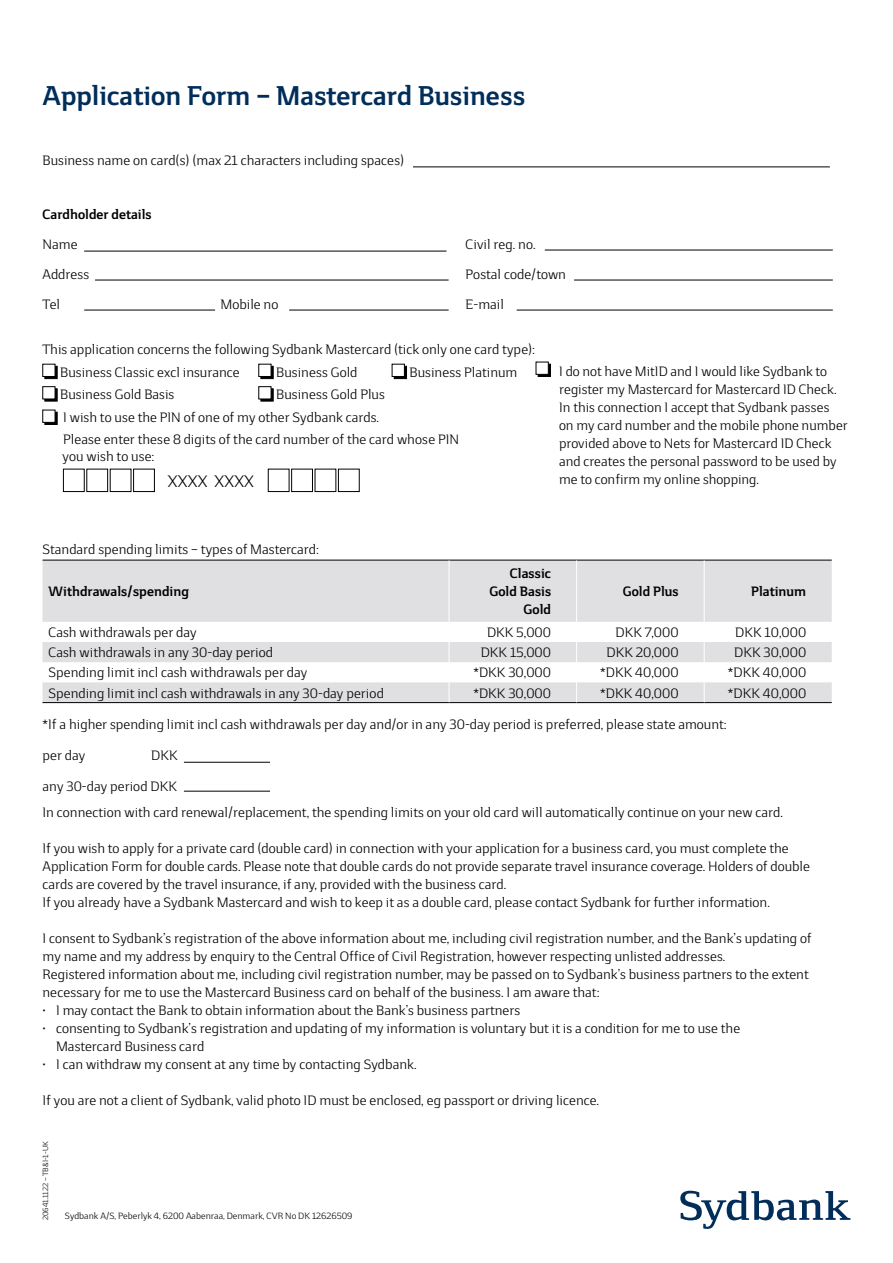
<style>
.page{position:relative;width:893px;height:1263px;background:#fff}
.page>*{position:absolute;margin:0;border:0;box-sizing:border-box;transform-origin:0 0}
.t1{font:700 27px "Sydbank Sans";color:#002d5a}
.t2{font:16.5px "Sydbank Sans";color:#000}
.t3{font:13.5px/18px "Sydbank Sans";color:#000}
.t4{font:700 13.5px/18px "Sydbank Sans";color:#000;text-align:right}
.t5{font:9px "Sydbank Sans";color:#000}
.t6{font:7.5px "Sydbank Sans";color:#000}
.s1{font-weight:700}
</style>
<div class="page">
<svg style="left:680px;top:1191px;width:170px;height:38px"></svg>
<div style="left:45px;top:366px;width:12px;height:13px;background:#000"></div>
<div style="left:43px;top:364px;width:12px;height:13px;background:#fff;border:1px solid #000"></div>
<div style="left:261px;top:366px;width:12px;height:13px;background:#000"></div>
<div style="left:259px;top:364px;width:12px;height:13px;background:#fff;border:1px solid #000"></div>
<div style="left:394px;top:366px;width:13px;height:13px;background:#000"></div>
<div style="left:392px;top:364px;width:13px;height:13px;background:#fff;border:1px solid #000"></div>
<div style="left:538px;top:364px;width:13px;height:13px;background:#0e0e0e;border:1px solid #000"></div>
<div style="left:536px;top:362px;width:12px;height:13px;background:#fff;border:1px solid #000"></div>
<div style="left:45px;top:389px;width:12px;height:12px;background:#000"></div>
<div style="left:43px;top:386px;width:12px;height:13px;background:#fff;border:1px solid #000"></div>
<div style="left:261px;top:389px;width:12px;height:12px;background:#000"></div>
<div style="left:259px;top:386px;width:12px;height:13px;background:#fff;border:1px solid #000"></div>
<div style="left:45px;top:412px;width:12px;height:13px;background:#000"></div>
<div style="left:43px;top:410px;width:12px;height:13px;background:#fff;border:1px solid #000"></div>
<div style="left:43px;top:561px;width:789px;height:61px;background:#e0e0e3"></div>
<svg style="left:43px;top:642px;width:789px;height:60px;fill:#e0e0e3"></svg>
<hr style="left:43px;top:560px;width:406px;height:1px;background:#000">
<hr style="left:449px;top:560px;width:128px;height:1px;background:#000">
<hr style="left:577px;top:560px;width:127px;height:1px;background:#000">
<hr style="left:704px;top:560px;width:128px;height:1px;background:#000">
<hr style="left:43px;top:702px;width:406px;height:1px;background:#000">
<hr style="left:449px;top:702px;width:128px;height:1px;background:#000">
<hr style="left:577px;top:702px;width:127px;height:1px;background:#000">
<hr style="left:704px;top:702px;width:128px;height:1px;background:#000">
<hr style="left:449px;top:560px;width:1px;height:62px;background:#fff">
<svg style="left:449px;top:642px;width:1px;height:60px"></svg>
<hr style="left:576px;top:560px;width:1px;height:62px;background:#fff">
<svg style="left:576px;top:642px;width:1px;height:60px"></svg>
<hr style="left:704px;top:560px;width:1px;height:62px;background:#fff">
<svg style="left:704px;top:642px;width:1px;height:60px"></svg>
<hr style="left:413px;top:167px;width:417px;height:1px;background:#000">
<hr style="left:84px;top:251px;width:362px;height:1px;background:#000">
<hr style="left:545px;top:250px;width:288px;height:1px;background:#000">
<hr style="left:95px;top:280px;width:354px;height:1px;background:#000">
<hr style="left:574px;top:280px;width:259px;height:1px;background:#000">
<hr style="left:84px;top:310px;width:131px;height:1px;background:#000">
<hr style="left:289px;top:310px;width:160px;height:1px;background:#000">
<hr style="left:517px;top:310px;width:316px;height:1px;background:#000">
<div style="left:63px;top:469px;width:22px;height:23px;border:1px solid #000"></div>
<div style="left:87px;top:469px;width:21px;height:23px;border:1px solid #000"></div>
<div style="left:133px;top:469px;width:22px;height:23px;border:1px solid #000"></div>
<div style="left:291px;top:469px;width:22px;height:23px;border:1px solid #000"></div>
<div style="left:338px;top:469px;width:21px;height:23px;border:1px solid #000"></div>
<hr style="left:184px;top:762px;width:86px;height:1px;background:#000">
<hr style="left:184px;top:791px;width:86px;height:1px;background:#000">
<h1 class="t1" style="left:43px;top:78px;width:484px">Application Form – Mastercard Business</h1>
<p class="t3" style="left:43px;top:151px;width:363px">Business name on card(s) (max 21 characters including spaces)</p>
<p class="t4" style="left:43px;top:205px;width:111px">Cardholder details</p>
<p class="t3" style="left:43px;top:235px;width:36px">Name</p>
<p class="t3" style="left:466px;top:235px;width:71px">Civil reg. no.</p>
<p class="t3" style="left:43px;top:265px;width:48px">Address</p>
<p class="t3" style="left:466px;top:265px;width:102px">Postal code/town</p>
<p class="t3" style="left:43px;top:295px;width:19px">Tel</p>
<p class="t3" style="left:220px;top:295px;width:59px">Mobile no</p>
<p class="t3" style="left:466px;top:295px;width:40px">E-mail</p>
<p class="t3" style="left:60px;top:338px;width:476px;line-height:22.5px;text-indent:-18px">This application concerns the following Sydbank Mastercard (tick only one card type):<br>Business Classic excl insurance</p>
<p class="t3" style="left:559px;top:362px;width:290px">I do not have MitID and I would like Sydbank to register my Mastercard for Mastercard ID Check.<br>In this connection I accept that Sydbank passes<br>on my card number and the mobile phone number provided above to Nets for Mastercard ID Check and creates the personal password to be used by me to confirm my online shopping.</p>
<p class="t3" style="left:276px;top:363px;width:83px">Business Gold</p>
<p class="t3" style="left:410px;top:363px;width:109px">Business Platinum</p>
<p class="t3" style="left:60px;top:385px;width:116px">Business Gold Basis</p>
<p class="t3" style="left:63px;top:383px;width:397px;line-height:22.5px;text-indent:213px">Business Gold Plus<br>I wish to use the PIN of one of my other Sydbank cards.<br>Please enter these 8 digits of the card number of the card whose PIN</p>
<p class="t3" style="left:63px;top:447px;width:93px">you wish to use:</p>
<p class="t2" style="left:168px;top:471px;width:88px">XXXX XXXX</p>
<p class="t3" style="left:43px;top:540px;width:278px">Standard spending limits – types of Mastercard:</p>
<p class="t4" style="left:49px;top:582px;width:142px">Withdrawals/spending</p>
<p class="t4" style="left:489px;top:564px;width:63px">Classic<br>Gold Basis<br>Gold</p>
<p class="t4" style="left:623px;top:582px;width:57px">Gold Plus</p>
<p class="t4" style="left:751px;top:582px;width:56px">Platinum</p>
<p class="t3" style="left:49px;top:623px;width:150px">Cash withdrawals per day</p>
<p class="t3" style="left:487px;top:623px;width:66px">DKK 5,000</p>
<p class="t3" style="left:616px;top:623px;width:65px">DKK 7,000</p>
<p class="t3" style="left:735px;top:623px;width:72px">DKK 10,000</p>
<p class="t3" style="left:49px;top:643px;width:226px">Cash withdrawals in any 30-day period</p>
<p class="t3" style="left:481px;top:643px;width:72px">DKK 15,000</p>
<p class="t3" style="left:606px;top:643px;width:74px">DKK 20,000</p>
<p class="t3" style="left:734px;top:643px;width:73px">DKK 30,000</p>
<p class="t3" style="left:49px;top:663px;width:260px">Spending limit incl cash withdrawals per day</p>
<p class="t3" style="left:473px;top:663px;width:79px">*DKK 30,000</p>
<p class="t3" style="left:600px;top:663px;width:80px">*DKK 40,000</p>
<p class="t3" style="left:728px;top:663px;width:80px">*DKK 40,000</p>
<p class="t3" style="left:49px;top:684px;width:337px">Spending limit incl cash withdrawals in any 30-day period</p>
<p class="t3" style="left:473px;top:684px;width:79px">*DKK 30,000</p>
<p class="t3" style="left:600px;top:684px;width:80px">*DKK 40,000</p>
<p class="t3" style="left:728px;top:684px;width:80px">*DKK 40,000</p>
<p class="t3" style="left:43px;top:715px;width:686px">*If a higher spending limit incl cash withdrawals per day and/or in any 30-day period is preferred, please state amount:</p>
<p class="t3" style="left:43px;top:746px;width:44px">per day</p>
<p class="t3" style="left:151px;top:746px;width:28px">DKK</p>
<p class="t3" style="left:43px;top:773px;width:742px;line-height:26.5px">any 30-day period DKK<br>In connection with card renewal/replacement, the spending limits on your old card will automatically continue on your new card.</p>
<p class="t3" style="left:43px;top:839px;width:769px">If you wish to apply for a private card (double card) in connection with your application for a business card, you must complete the Application Form for double cards. Please note that double cards do not provide separate travel insurance coverage. Holders of double cards are covered by the travel insurance, if any, provided with the business card.<br>If you already have a Sydbank Mastercard and wish to keep it as a double card, please contact Sydbank for further information.</p>
<p class="t3" style="left:43px;top:929px;width:771px">I consent to Sydbank’s registration of the above information about me, including civil registration number, and the Bank’s updating of</p>
<p class="t3" style="left:43px;top:947px;width:684px">my name and my address by enquiry to the Central Office of Civil Registration, however respecting unlisted addresses.</p>
<p class="t3" style="left:43px;top:965px;width:768px">Registered information about me, including civil registration number, may be passed on to Sydbank’s business partners to the extent</p>
<p class="t3" style="left:43px;top:983px;width:559px">necessary for me to use the Mastercard Business card on behalf of the business. I am aware that:</p>
<p class="t3" style="left:43px;top:1001px;width:479px"><span class="s1">∙</span> I may contact the Bank to obtain information about the Bank’s business partners</p>
<p class="t3" style="left:43px;top:1019px;width:699px"><span class="s1">∙</span> consenting to Sydbank’s registration and updating of my information is voluntary but it is a condition for me to use the</p>
<p class="t3" style="left:56px;top:1037px;width:150px">Mastercard Business card</p>
<p class="t3" style="left:43px;top:1055px;width:376px"><span class="s1">∙</span> I can withdraw my consent at any time by contacting Sydbank.</p>
<p class="t3" style="left:43px;top:1091px;width:558px">If you are not a client of Sydbank, valid photo ID must be enclosed, eg passport or driving licence.</p>
<p class="t6" style="left:41px;top:1220px;width:80px;rotate:-90deg">20641.1122 – TB&amp;I-1-UK</p>
<p class="t5" style="left:65px;top:1210px;width:289px">Sydbank A/S, Peberlyk 4, 6200 Aabenraa, Denmark, CVR No DK 12626509</p>
</div>
